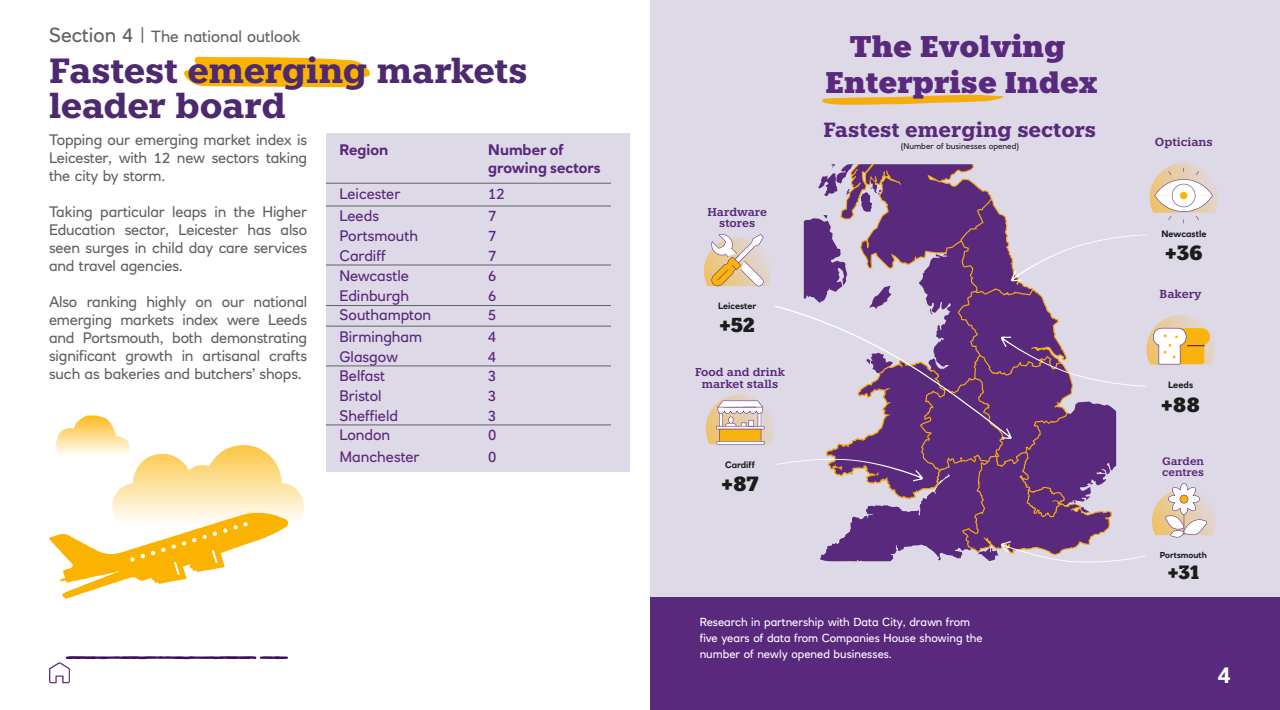
<style>
.page{position:relative;width:1280px;height:710px;background:#fff}
.page>*{position:absolute;margin:0;border:0;box-sizing:border-box;transform-origin:0 0}
.t1{font:700 35px/35px "Knile";letter-spacing:-.01em;color:#4d2970}
.t2{font:900 29.9px/35.9px "Knile";color:#59297d;text-align:center}
.t3{font:700 23px "RN House Sans";color:#fff}
.t4{font:900 20.6px "Knile";color:#1c1c1c}
.t5{font:700 20.5px "Knile";color:#59297d}
.t6{font:900 20.2px "Knile";color:#1c1c1c}
.t7{font:900 19.2px "Knile";color:#1c1c1c}
.t8{font:16px "RN House Sans";color:#646068}
.t9{font:15px/18px "RN House Sans";letter-spacing:-.01em;color:#646068;text-align:justify}
.t10{font:15px/20px "RN House Sans";color:#5a287d}
.t11{font:700 15px/18px "RN House Sans";color:#5a287d}
.t12{font:600 11.6px "Knile";color:#59297d}
.t13{font:11.5px/16.1px "RN House Sans";color:#fff}
.t14{font:600 11.4px/11.6px "Knile";color:#59297d;text-align:center}
.t15{font:600 10.8px/11.1px "Knile";color:#59297d}
.t16{font:700 9.1px "RN House Sans";color:#1c1c1c}
.t17{font:700 8.9px "RN House Sans";color:#1c1c1c}
.t18{font:700 8.5px "RN House Sans";color:#1c1c1c}
.t19{font:8.3px "RN House Sans";color:#1c1c1c}
.s1{font-size:20px}
</style>
<div class="page">
<div style="left:326px;top:134px;width:304px;height:338px;background:#ded9e6"></div>
<hr style="left:326px;top:183px;width:285px;height:1px;background:#646068">
<hr style="left:326px;top:305px;width:285px;height:1px;background:#646068">
<hr style="left:326px;top:265px;width:285px;height:1px;background:#646068">
<hr style="left:326px;top:366px;width:285px;height:1px;background:#646068">
<hr style="left:326px;top:326px;width:285px;height:1px;background:#646068">
<hr style="left:326px;top:425px;width:285px;height:1px;background:#646068">
<hr style="left:326px;top:206px;width:285px;height:1px;background:#646068">
<svg style="left:184px;top:57px;width:186px;height:30px;background:#fbba1d"></svg>
<img style="left:112px;top:445px;width:129px;height:68px">
<img style="left:56px;top:416px;width:74px;height:44px">
<svg style="left:49px;top:513px;width:239px;height:86px"></svg>
<div style="left:650px;top:0;width:630px;height:680px;background:#ded9e6"></div>
<div style="left:650px;top:598px;width:630px;height:112px;background:#59297d"></div>
<img style="left:704px;top:250px;width:67px;height:36px">
<svg style="left:711px;top:234px;width:53px;height:52px;background:#e4cbac"></svg>
<img style="left:1146px;top:315px;width:69px;height:50px">
<svg style="left:1153px;top:328px;width:57px;height:37px;background:#f1cf89"></svg>
<img style="left:1150px;top:163px;width:68px;height:50px">
<svg style="left:1155px;top:168px;width:58px;height:55px"></svg>
<svg style="left:775px;top:164px;width:371px;height:399px"></svg>
<img style="left:1152px;top:495px;width:64px;height:40px">
<svg style="left:1165px;top:483px;width:42px;height:54px"></svg>
<img style="left:706px;top:394px;width:68px;height:50px">
<svg style="left:716px;top:401px;width:48px;height:44px;background:#e2c5a1"></svg>
<svg style="left:822px;top:94px;width:182px;height:11px"></svg>
<svg style="left:49px;top:656px;width:239px;height:27px"></svg>
<p class="t8" style="left:49px;top:26px;width:253px"><span class="s1">Section 4 |</span> The national outlook</p>
<h1 class="t1" style="left:49px;top:53px;width:480px">Fastest emerging markets leader board</h1>
<p class="t9" style="left:49px;top:131px;width:260px">Topping our emerging market index is Leicester, with 12 new sectors taking the city by storm.</p>
<p class="t9" style="left:49px;top:203px;width:260px">Taking particular leaps in the Higher Education sector, Leicester has also seen surges in child day care services and travel agencies.</p>
<p class="t9" style="left:49px;top:293px;width:260px">Also ranking highly on our national emerging markets index were Leeds and Portsmouth, both demonstrating significant growth in artisanal crafts such as bakeries and butchers’ shops.</p>
<p class="t11" style="left:340px;top:140px;width:50px">Region</p>
<p class="t11" style="left:488px;top:140px;width:114px">Number of growing sectors</p>
<p class="t10" style="left:340px;top:184px;width:62px">Leicester</p>
<p class="t10" style="left:488px;top:184px;width:18px">12</p>
<p class="t10" style="left:340px;top:206px;width:80px">Leeds<br>Portsmouth<br>Cardiff</p>
<p class="t10" style="left:488px;top:206px;width:10px;text-align:justify">7<br>7<br>7</p>
<p class="t10" style="left:340px;top:265px;width:71px">Newcastle<br>Edinburgh</p>
<p class="t10" style="left:488px;top:265px;width:10px">6<br>6</p>
<p class="t10" style="left:340px;top:304px;width:93px">Southampton</p>
<p class="t10" style="left:488px;top:304px;width:10px">5</p>
<p class="t10" style="left:340px;top:326px;width:84px">Birmingham<br>Glasgow</p>
<p class="t10" style="left:488px;top:326px;width:10px">4<br>4</p>
<p class="t10" style="left:340px;top:366px;width:60px">Belfast<br>Bristol<br>Sheffield</p>
<p class="t10" style="left:488px;top:366px;width:10px;text-align:justify">3<br>3<br>3</p>
<p class="t10" style="left:340px;top:425px;width:52px">London</p>
<p class="t10" style="left:488px;top:425px;width:10px">0</p>
<p class="t10" style="left:340px;top:447px;width:82px">Manchester</p>
<p class="t10" style="left:488px;top:447px;width:10px">0</p>
<h2 class="t2" style="left:826px;top:29px;width:274px">The Evolving<br>Enterprise Index</h2>
<h3 class="t5" style="left:824px;top:116px;width:274px">Fastest emerging sectors</h3>
<p class="t14" style="left:707px;top:206px;width:61px">Hardware stores</p>
<p class="t17" style="left:718px;top:300px;width:40px">Leicester</p>
<h3 class="t6" style="left:720px;top:312px;width:37px">+52</h3>
<p class="t14" style="left:695px;top:366px;width:91px">Food and drink market stalls</p>
<p class="t16" style="left:725px;top:459px;width:31px">Cardiff</p>
<h3 class="t4" style="left:722px;top:471px;width:38px">+87</h3>
<p class="t19" style="left:901px;top:141px;width:120px">(Number of businesses opened)</p>
<p class="t13" style="left:700px;top:614px;width:285px">Research in partnership with Data City, drawn from five years of data from Companies House showing the number of newly opened businesses.</p>
<p class="t12" style="left:1155px;top:135px;width:59px">Opticians</p>
<p class="t16" style="left:1161px;top:228px;width:47px">Newcastle</p>
<h3 class="t4" style="left:1165px;top:239px;width:39px">+36</h3>
<p class="t12" style="left:1160px;top:287px;width:44px">Bakery</p>
<p class="t16" style="left:1168px;top:380px;width:26px">Leeds</p>
<h3 class="t4" style="left:1161px;top:391px;width:40px">+88</h3>
<p class="t15" style="left:1162px;top:455px;width:43px">Garden centres</p>
<p class="t18" style="left:1160px;top:549px;width:49px">Portsmouth</p>
<p class="t7" style="left:1168px;top:560px;width:33px">+31</p>
<h3 class="t3" style="left:1218px;top:661px;width:14px">4</h3>
</div>
